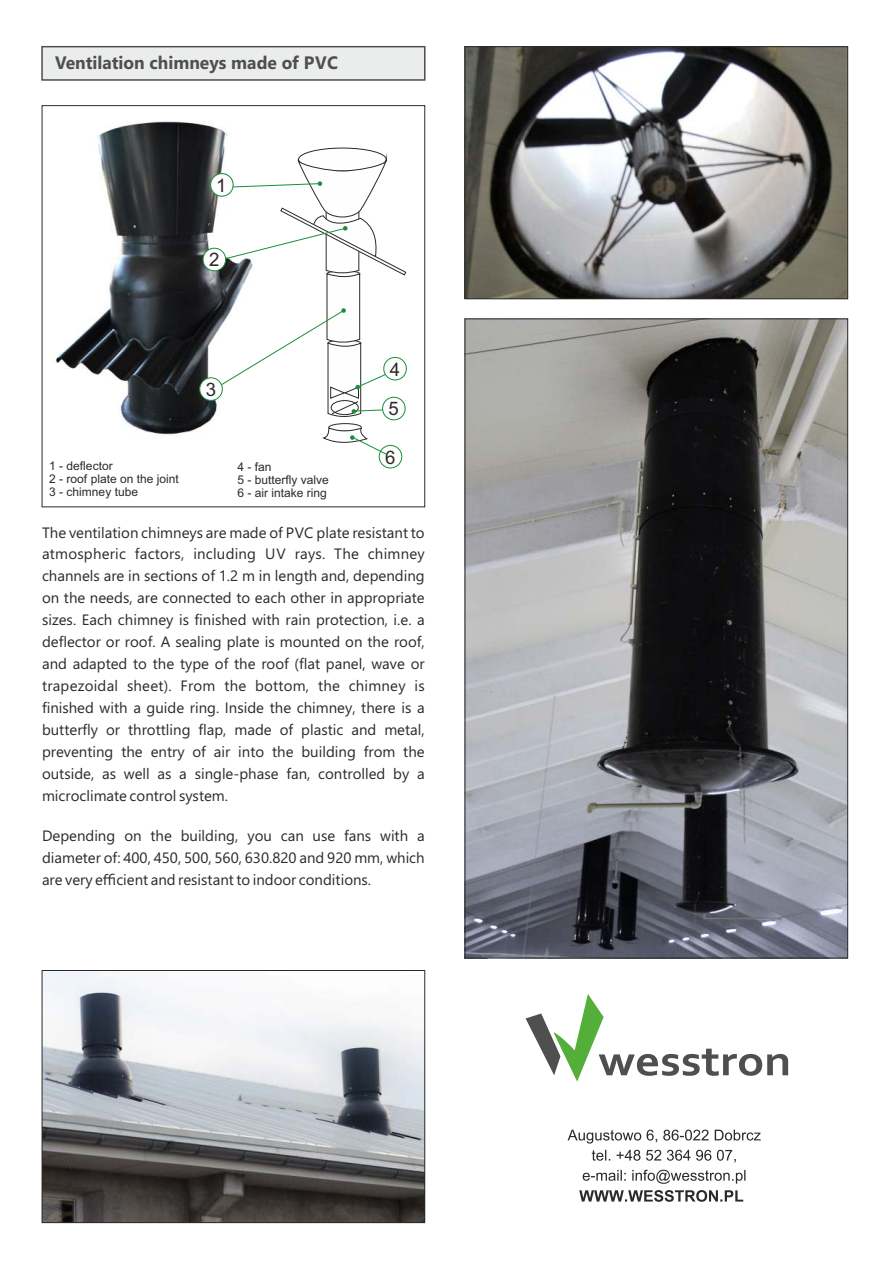
<style>
.page{position:relative;width:893px;height:1263px;background:#fff}
.page>*{position:absolute;margin:0;border:0;box-sizing:border-box;transform-origin:0 0}
.t1{font:18.6px/39.9px "Arial";color:#2b2a29}
.t2{font:700 18px "Segoe UI";color:#4f4f4e}
.t3{font:15px/21.9px "Segoe UI";color:#2b2a29;text-align:justify}
.t4{font:12px/13.4px "Arial";color:#2b2a29}
</style>
<div class="page">
<img style="left:54px;top:121px;width:174px;height:314px">
<div style="left:42px;top:105px;width:383px;height:402px;border:1px solid #2b2a29"></div>
<svg style="left:41px;top:45px;width:385px;height:36px"></svg>
<svg style="left:328px;top:423px;width:34px;height:9px"></svg>
<svg style="left:210px;top:173px;width:24px;height:24px"></svg>
<div style="left:203px;top:248px;width:23px;height:23px;background:#fefefe;border:1px solid #18903a;border-radius:50%"></div>
<div style="left:199px;top:377px;width:24px;height:24px;background:#fefefe;border:1px solid #18903a;border-radius:50%"></div>
<svg style="left:382px;top:397px;width:24px;height:23px"></svg>
<div style="left:379px;top:445px;width:23px;height:23px;background:#fefefe;border:1px solid #18903a;border-radius:50%"></div>
<svg style="left:218px;top:140px;width:189px;height:278px"></svg>
<svg style="left:322px;top:427px;width:66px;height:29px"></svg>
<img style="left:44px;top:972px;width:379px;height:249px">
<div style="left:42px;top:970px;width:383px;height:253px;border:1px solid #2b2a29"></div>
<img style="left:467px;top:320px;width:379px;height:636px">
<img style="left:467px;top:48px;width:379px;height:249px">
<div style="left:465px;top:46px;width:383px;height:253px;border:1px solid #2b2a29"></div>
<svg style="left:568px;top:1129px;width:193px;height:14px"></svg>
<svg style="left:592px;top:1150px;width:144px;height:13px"></svg>
<svg style="left:583px;top:1170px;width:162px;height:14px"></svg>
<svg style="left:579px;top:1190px;width:164px;height:12px"></svg>
<svg style="left:526px;top:994px;width:262px;height:87px"></svg>
<p class="t2" style="left:55px;top:56px;width:284px">Ventilation chimneys made of PVC</p>
<p class="t1" style="left:216px;top:167px;width:12px">1</p>
<p class="t1" style="left:209px;top:242px;width:12px">2</p>
<p class="t1" style="left:389px;top:351px;width:13px">4<br>5</p>
<p class="t1" style="left:385px;top:439px;width:12px">6</p>
<p class="t1" style="left:206px;top:371px;width:12px">3</p>
<p class="t4" style="left:49px;top:460px;width:131px">1 - deflector<br>2 - roof plate on the joint<br>3 - chimney tube</p>
<p class="t4" style="left:237px;top:461px;width:93px">4 - fan<br>5 - butterfly valve<br>6 - air intake ring</p>
<p class="t3" style="left:42px;top:523px;width:384px">The ventilation chimneys are made of PVC plate resistant to atmospheric factors, including UV rays. The chimney channels are in sections of 1.2 m in length and, depending on the needs, are connected to each other in appropriate sizes. Each chimney is finished with rain protection, i.e. a deflector or roof. A sealing plate is mounted on the roof, and adapted to the type of the roof (flat panel, wave or trapezoidal sheet). From the bottom, the chimney is finished with a guide ring. Inside the chimney, there is a butterfly or throttling flap, made of plastic and metal, preventing the entry of air into the building from the outside, as well as a single-phase fan, controlled by a microclimate control system.</p>
<p class="t3" style="left:42px;top:826px;width:384px">Depending on the building, you can use fans with a diameter of: 400, 450, 500, 560, 630.820 and 920 mm, which are very efficient and resistant to indoor conditions.</p>
</div>
